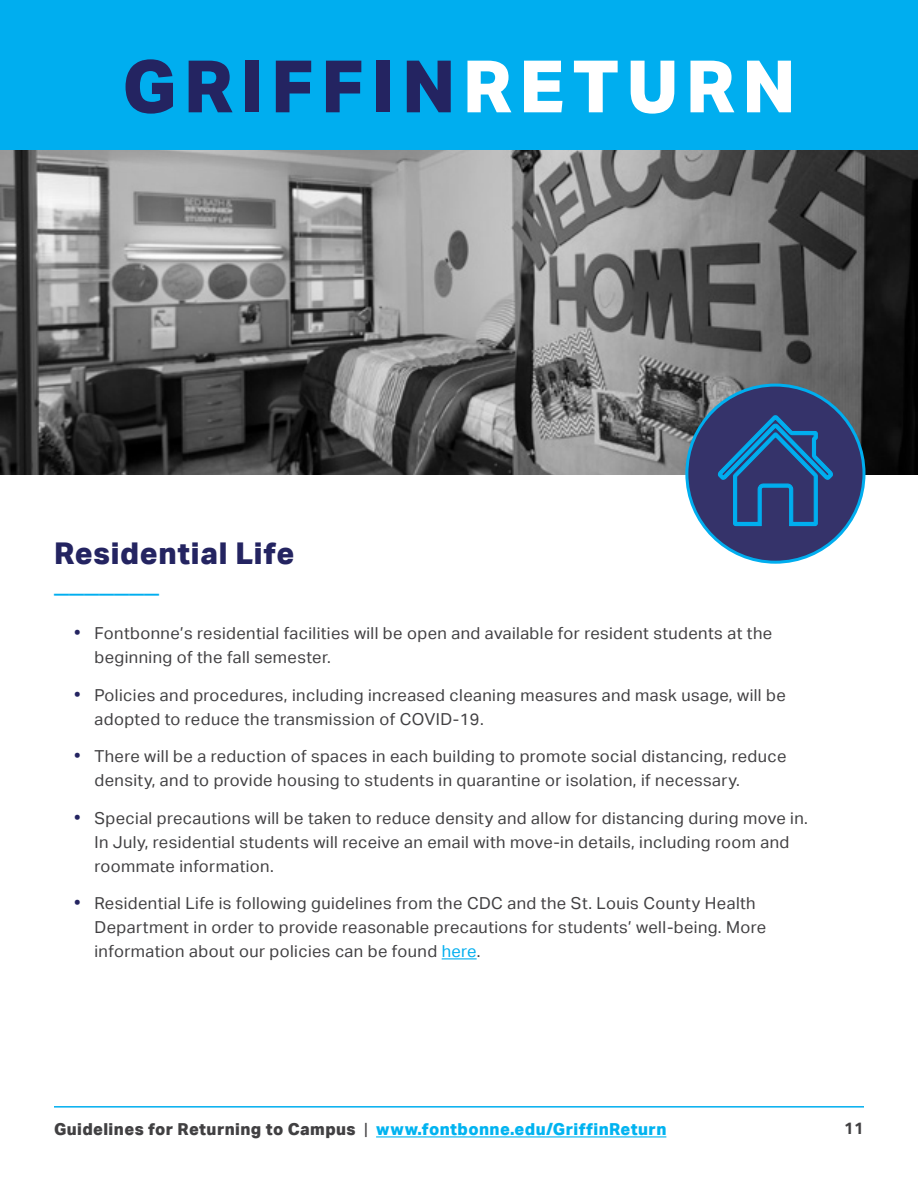
<style>
.page{position:relative;width:918px;height:1188px;background:#fff}
.page>*{position:absolute;margin:0;border:0;box-sizing:border-box;transform-origin:0 0}
.t1{font:800 72.3px "Aktiv Grotesk";letter-spacing:.1em;color:#242461}
.t2{font:800 30px "Aktiv Grotesk";letter-spacing:.02em;color:#242461}
.t3{font:800 30px "Aktiv Grotesk";color:#00aeef}
.t4{font:16.5px/24px "Aktiv Grotesk";letter-spacing:.025em;color:#414042}
.t5{font:800 16.5px "Aktiv Grotesk";letter-spacing:.025em;color:#00b3f0}
.t6{font:700 16.5px "Aktiv Grotesk";color:#414042}
.s1{color:#fff}
.s2{font-size:18px;color:#242461}
.s3{color:#00aeef}
.s4{color:#414042}
.s5{font-weight:400;color:#414042}
</style>
<div class="page">
<div style="left:0;top:0;width:918px;height:150px;background:#00aeef"></div>
<hr style="left:54px;top:1106px;width:810px;height:2px;background:#00aeef">
<hr style="left:376px;top:1136px;width:290px;height:1px;background:#00b3f0">
<hr style="left:442px;top:958px;width:35px;height:1px;background:#00aeef">
<svg style="left:0;top:150px;width:918px;height:324px;background:#6e6e6e"></svg>
<div style="left:687px;top:385px;width:177px;height:177px;background:#35336a;border-radius:50%"></div>
<svg style="left:718px;top:415px;width:115px;height:112px"></svg>
<h1 class="t1" style="left:122px;top:40px;width:675px">GRIFFIN<span class="s1">RETURN</span></h1>
<h2 class="t2" style="left:54px;top:534px;width:242px">Residential Life</h2>
<h2 class="t3" style="left:54px;top:560px;width:106px">_______</h2>
<p class="t4" style="left:94px;top:622px;width:679px;text-indent:-20px"><span class="s2">•</span> Fontbonne’s residential facilities will be open and available for resident students at the beginning of the fall semester.</p>
<p class="t4" style="left:94px;top:683px;width:693px;text-indent:-20px"><span class="s2">•</span> Policies and procedures, including increased cleaning measures and mask usage, will be adopted to reduce the transmission of COVID-19.</p>
<p class="t4" style="left:94px;top:745px;width:693px;text-indent:-20px"><span class="s2">•</span> There will be a reduction of spaces in each building to promote social distancing, reduce density, and to provide housing to students in quarantine or isolation, if necessary.</p>
<p class="t4" style="left:94px;top:806px;width:715px;text-indent:-20px"><span class="s2">•</span> Special precautions will be taken to reduce density and allow for distancing during move in.<br>In July, residential students will receive an email with move-in details, including room and roommate information.</p>
<p class="t4" style="left:94px;top:892px;width:673px;text-indent:-20px"><span class="s2">•</span> Residential Life is following guidelines from the CDC and the St. Louis County Health<br>Department in order to provide reasonable precautions for students’ well-being. More information about our policies can be found <span class="s3">here</span>.</p>
<p class="t5" style="left:54px;top:1119px;width:614px"><span class="s4">Guidelines for Returning to Campus</span> <span class="s5">|</span> www.fontbonne.edu/GriffinReturn</p>
<p class="t6" style="left:844px;top:1118px;width:21px">11</p>
</div>
